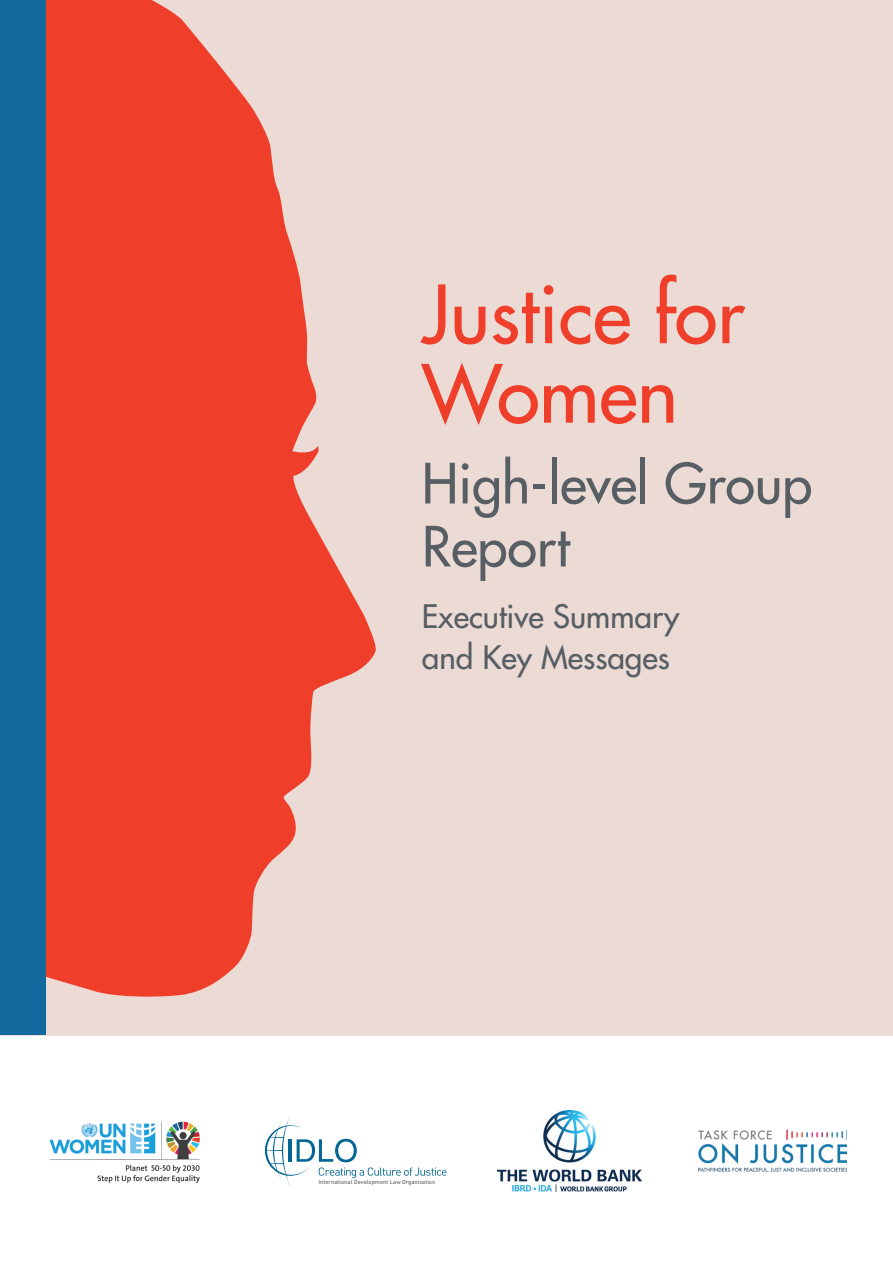
<style>
.page{position:relative;width:893px;height:1263px;background:#fff}
.page>*{position:absolute;margin:0;border:0;box-sizing:border-box;transform-origin:0 0}
.t1{font:78px/79.5px "Futura";color:#ef3e2a}
.t2{font:54px/63px "Futura";color:#575e64}
.t3{font:31.5px/40.5px "Futura";color:#575e64}
.t4{font:500 5.85px "DIN";color:#6c6d70}
</style>
<div class="page">
<div style="left:0;top:0;width:893px;height:1035px;background:#ecdad5"></div>
<svg style="left:45px;top:0;width:331px;height:998px;fill:#ef3e2a"></svg>
<div style="left:0;top:0;width:45px;height:1035px;background:#11699e"></div>
<img style="left:49px;top:1121px;width:151px;height:62px">
<img style="left:498px;top:1110px;width:143px;height:81px">
<svg style="left:265px;top:1116px;width:181px;height:70px"></svg>
<img style="left:698px;top:1130px;width:148px;height:42px">
<h1 class="t1" style="left:422px;top:275px;width:324px">Justice for<br>Women</h1>
<h2 class="t2" style="left:422px;top:452px;width:392px">High-level Group<br>Report</h2>
<h3 class="t3" style="left:422px;top:596px;width:259px">Executive Summary and Key Messages</h3>
<p class="t4" style="left:318px;top:1178px;width:118px">International Development Law Organization</p>
</div>
